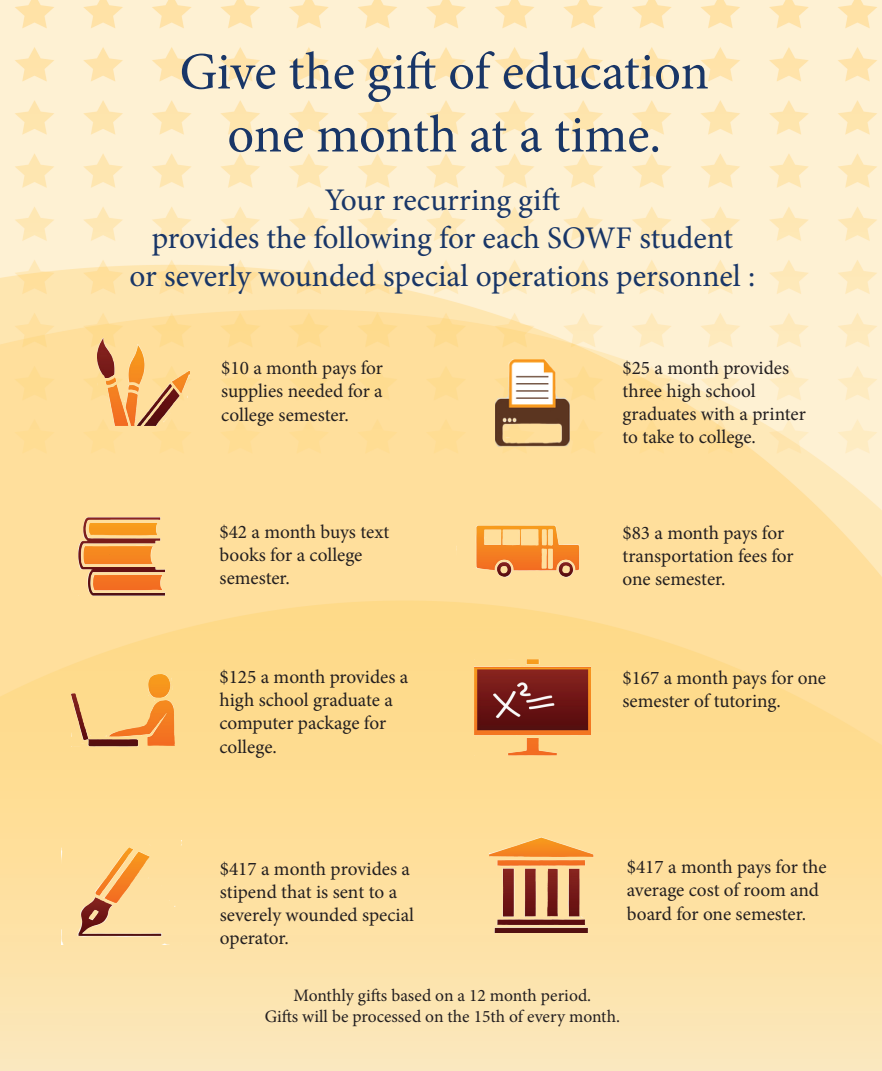
<style>
.page{position:relative;width:882px;height:1071px;background:#fff}
.page>*{position:absolute;margin:0;border:0;box-sizing:border-box;transform-origin:0 0}
.t1{font:52.5px/63px "Minion Pro";letter-spacing:-.005em;color:#193667;text-align:center}
.t2{font:31.5px/37.8px "Minion Pro";color:#193667;text-align:center}
.t3{font:19.25px/23.1px "Minion Pro";color:#231f20}
.t4{font:17.5px/21px "Minion Pro";color:#231f20;text-align:center}
</style>
<div class="page">
<img style="left:0;top:0;width:882px;height:1071px">
<img style="left:456px;top:496px;width:129px;height:100px">
<img style="left:490px;top:837px;width:103px;height:96px">
<img style="left:62px;top:840px;width:120px;height:104px">
<img style="left:71px;top:674px;width:104px;height:72px">
<img style="left:475px;top:659px;width:116px;height:97px">
<img style="left:79px;top:517px;width:87px;height:79px">
<img style="left:495px;top:360px;width:75px;height:86px">
<img style="left:98px;top:338px;width:91px;height:87px">
<h1 class="t1" style="left:180px;top:40px;width:531px">Give the gift of education one month at a time.</h1>
<h2 class="t2" style="left:130px;top:181px;width:627px">Your recurring gift<br>provides the following for each SOWF student<br>or severly wounded special operations personnel :</h2>
<p class="t3" style="left:221px;top:356px;width:163px;line-height:23.6px;text-align:justify">$10 a month pays for supplies needed for a college semester.</p>
<p class="t3" style="left:220px;top:521px;width:171px">$42 a month buys text books for a college semester.</p>
<p class="t3" style="left:220px;top:666px;width:190px">$125 a month provides a high school graduate a computer package for college.</p>
<p class="t3" style="left:220px;top:857px;width:196px">$417 a month provides a stipend that is sent to a severely wounded special operator.</p>
<p class="t3" style="left:622px;top:356px;width:185px">$25 a month provides three high school graduates with a printer to take to college.</p>
<p class="t3" style="left:622px;top:522px;width:173px">$83 a month pays for transportation fees for one semester.</p>
<p class="t3" style="left:622px;top:667px;width:205px">$167 a month pays for one semester of tutoring.</p>
<p class="t3" style="left:627px;top:856px;width:201px">$417 a month pays for the average cost of room and board for one semester.</p>
<p class="t4" style="left:265px;top:985px;width:357px">Monthly gifts based on a 12 month period.<br>Gifts will be processed on the 15th of every month.</p>
</div>
